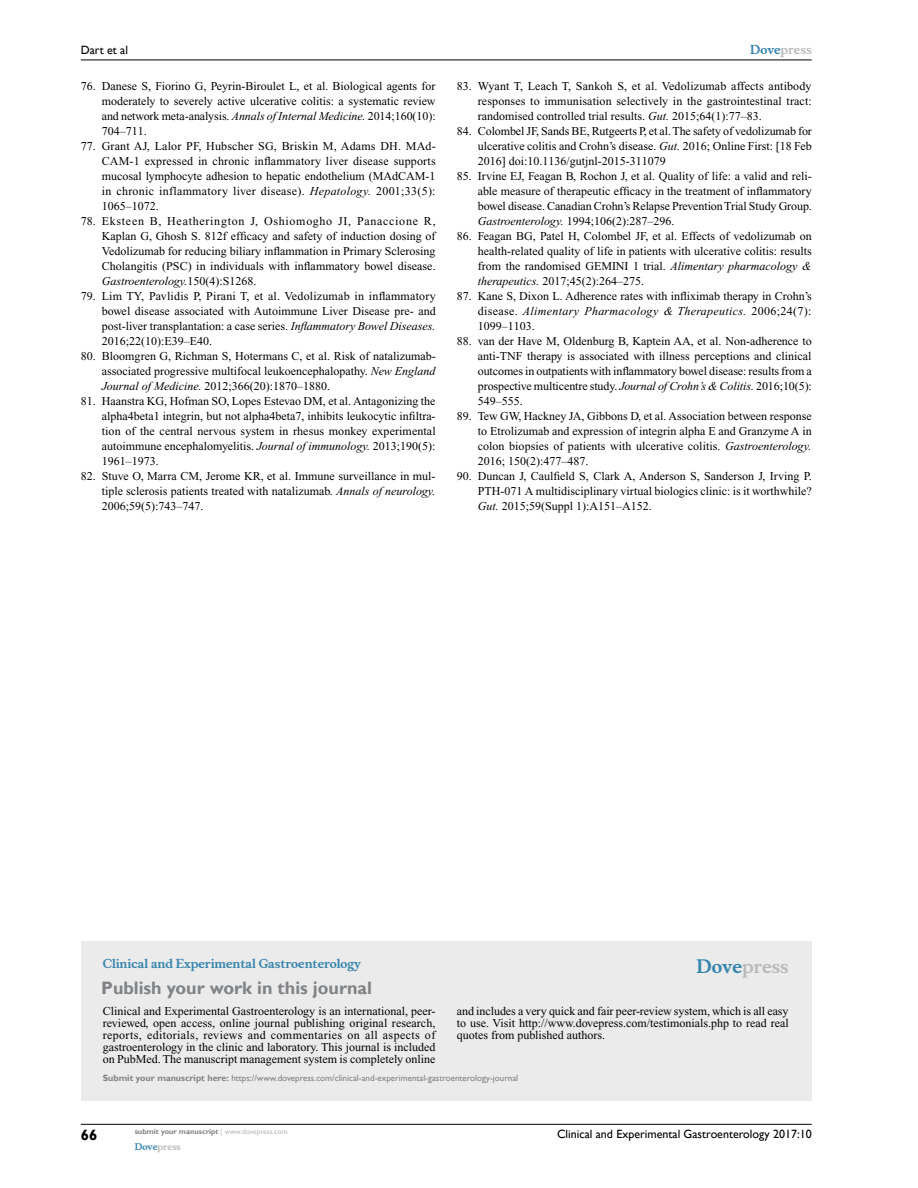
<style>
.page{position:relative;width:918px;height:1188px;background:#fff}
.page>*{position:absolute;margin:0;border:0;box-sizing:border-box;transform-origin:0 0}
.t1{font:700 18px "Gill Sans";color:#808285}
.t2{font:700 18px "Musee";color:#b8babc}
.t3{font:700 15px "Gill Sans";color:#000}
.t4{font:12px/15px "Times New Roman";color:#000;text-align:justify}
.t5{font:12px "Gill Sans";color:#000}
.t6{font:700 12px "Musee";color:#3785ad}
.t7{font:700 12px "Musee";color:#b8babc}
.t8{font:9px "Gill Sans";color:#808285}
.t9{font:700 9px "Musee";color:#b8babc}
.t10{font:700 7.5px "Gill Sans";color:#808285}
.s1{font-style:italic}
.s2{color:#3785ad}
.s3{font-weight:700}
.s4{font-weight:400;color:#b8babc}
</style>
<div class="page">
<div style="left:81px;top:941px;width:731px;height:160px;background:#ebebec"></div>
<hr style="left:81px;top:1124px;width:731px;height:1px;background:#000">
<hr style="left:81px;top:60px;width:731px;height:1px;background:#000">
<p class="t5" style="left:81px;top:43px;width:49px">Dart et al</p>
<p class="t4" style="left:102px;top:78px;width:335px;text-indent:-21px">76. Danese S, Fiorino G, Peyrin-Biroulet L, et al. Biological agents for moderately to severely active ulcerative colitis: a systematic review and network meta-analysis. <span class="s1">Annals of Internal Medicine.</span> 2014;160(10):<br>704–711.</p>
<p class="t4" style="left:102px;top:138px;width:336px;text-indent:-21px">77. Grant AJ, Lalor PF, Hubscher SG, Briskin M, Adams DH. MAd-CAM-1 expressed in chronic inflammatory liver disease supports mucosal lymphocyte adhesion to hepatic endothelium (MAdCAM-1 in chronic inflammatory liver disease). <span class="s1">Hepatology.</span> 2001;33(5):<br>1065–1072.</p>
<p class="t4" style="left:102px;top:213px;width:335px;text-indent:-21px">78. Eksteen B, Heatherington J, Oshiomogho JI, Panaccione R, Kaplan G, Ghosh S. 812f efficacy and safety of induction dosing of Vedolizumab for reducing biliary inflammation in Primary Sclerosing Cholangitis (PSC) in individuals with inflammatory bowel disease.<br><span class="s1">Gastroenterology.</span>150(4):S1268.</p>
<p class="t4" style="left:102px;top:288px;width:336px;text-indent:-21px">79. Lim TY, Pavlidis P, Pirani T, et al. Vedolizumab in inflammatory bowel disease associated with Autoimmune Liver Disease pre- and post-liver transplantation: a case series. <span class="s1">Inflammatory Bowel Diseases.<br></span>2016;22(10):E39–E40.</p>
<p class="t4" style="left:102px;top:348px;width:335px;text-indent:-21px">80. Bloomgren G, Richman S, Hotermans C, et al. Risk of natalizumab&shy;associated progressive multifocal leukoencephalopathy. <span class="s1">New England Journal of Medicine.</span> 2012;366(20):1870–1880.</p>
<p class="t4" style="left:102px;top:393px;width:335px;text-indent:-21px">81. Haanstra KG, Hofman SO, Lopes Estevao DM, et al. Antagonizing the alpha4beta1 integrin, but not alpha4beta7, inhibits leukocytic infiltra&shy;tion of the central nervous system in rhesus monkey experimental autoimmune encephalomyelitis. <span class="s1">Journal of immunology.</span> 2013;190(5):<br>1961–1973.</p>
<p class="t4" style="left:102px;top:468px;width:335px;text-indent:-21px">82. Stuve O, Marra CM, Jerome KR, et al. Immune surveillance in mul&shy;tiple sclerosis patients treated with natalizumab. <span class="s1">Annals of neurology.<br></span>2006;59(5):743–747.</p>
<p class="t7" style="left:750px;top:43px;width:63px"><span class="s2">Dove</span>press</p>
<p class="t4" style="left:478px;top:79px;width:336px;text-indent:-21px">83. Wyant T, Leach T, Sankoh S, et al. Vedolizumab affects antibody responses to immunisation selectively in the gastrointestinal tract: randomised controlled trial results. <span class="s1">Gut.</span> 2015;64(1):77–83.</p>
<p class="t4" style="left:478px;top:124px;width:336px;text-indent:-21px">84. Colombel JF, Sands BE, Rutgeerts P, et al. The safety of vedolizumab for ulcerative colitis and Crohn’s disease. <span class="s1">Gut.</span> 2016; Online First: [18 Feb 2016] doi:10.1136/gutjnl-2015-311079</p>
<p class="t4" style="left:478px;top:169px;width:336px;text-indent:-21px">85. Irvine EJ, Feagan B, Rochon J, et al. Quality of life: a valid and reli&shy;able measure of therapeutic efficacy in the treatment of inflammatory bowel disease. Canadian Crohn’s Relapse Prevention Trial Study Group.<br><span class="s1">Gastroenterology.</span> 1994;106(2):287–296.</p>
<p class="t4" style="left:478px;top:229px;width:335px;text-indent:-21px">86. Feagan BG, Patel H, Colombel JF, et al. Effects of vedolizumab on health-related quality of life in patients with ulcerative colitis: results from the randomised GEMINI 1 trial. <span class="s1">Alimentary pharmacology &amp; therapeutics.</span> 2017;45(2):264–275.</p>
<p class="t4" style="left:478px;top:289px;width:335px;text-indent:-21px">87. Kane S, Dixon L. Adherence rates with infliximab therapy in Crohn’s disease. <span class="s1">Alimentary Pharmacology &amp; Therapeutics.</span> 2006;24(7):<br>1099–1103.</p>
<p class="t4" style="left:478px;top:334px;width:336px;text-indent:-21px">88. van der Have M, Oldenburg B, Kaptein AA, et al. Non-adherence to anti-TNF therapy is associated with illness perceptions and clinical outcomes in outpatients with inflammatory bowel disease: results from a prospective multicentre study. <span class="s1">Journal of Crohn’s &amp; Colitis.</span> 2016;10(5):<br>549–555.</p>
<p class="t4" style="left:478px;top:409px;width:335px;text-indent:-21px">89. Tew GW, Hackney JA, Gibbons D, et al. Association between response to Etrolizumab and expression of integrin alpha E and Granzyme A in colon biopsies of patients with ulcerative colitis. <span class="s1">Gastroenterology.<br></span>2016; 150(2):477–487.</p>
<p class="t4" style="left:478px;top:469px;width:335px;text-indent:-21px">90. Duncan J, Caulfield S, Clark A, Anderson S, Sanderson J, Irving P.<br>PTH-071 A multidisciplinary virtual biologics clinic: is it worthwhile?<br><span class="s1">Gut.</span> 2015;59(Suppl 1):A151–A152.</p>
<p class="t6" style="left:103px;top:956px;width:260px">Clinical and Experimental Gastroenterology</p>
<h1 class="t1" style="left:101px;top:977px;width:272px">Publish your work in this journal</h1>
<h1 class="t2" style="left:697px;top:955px;width:94px"><span class="s2">Dove</span>press</h1>
<p class="t4" style="left:103px;top:1005px;width:334px;line-height:12px">Clinical and Experimental Gastroenterology is an international, peer&shy;reviewed, open access, online journal publishing original research, reports, editorials, reviews and commentaries on all aspects of gastroenterology in the clinic and laboratory. This journal is included on PubMed. The manuscript management system is completely online</p>
<p class="t4" style="left:457px;top:1005px;width:333px;line-height:12px">and includes a very quick and fair peer-review system, which is all easy to use. Visit http://www.dovepress.com/testimonials.php to read real quotes from published authors.</p>
<p class="t8" style="left:103px;top:1072px;width:417px"><span class="s3">Submit your manuscript here:</span> https://www.dovepress.com/clinical-and-experimental-gastroenterology-journal</p>
<p class="t3" style="left:81px;top:1126px;width:18px">66</p>
<p class="t10" style="left:135px;top:1127px;width:154px">submit your manuscript <span class="s4">| www.dovepress.com</span></p>
<p class="t9" style="left:135px;top:1141px;width:48px"><span class="s2">Dove</span>press</p>
<p class="t5" style="left:557px;top:1127px;width:256px">Clinical and Experimental Gastroenterology 2017:10</p>
</div>
